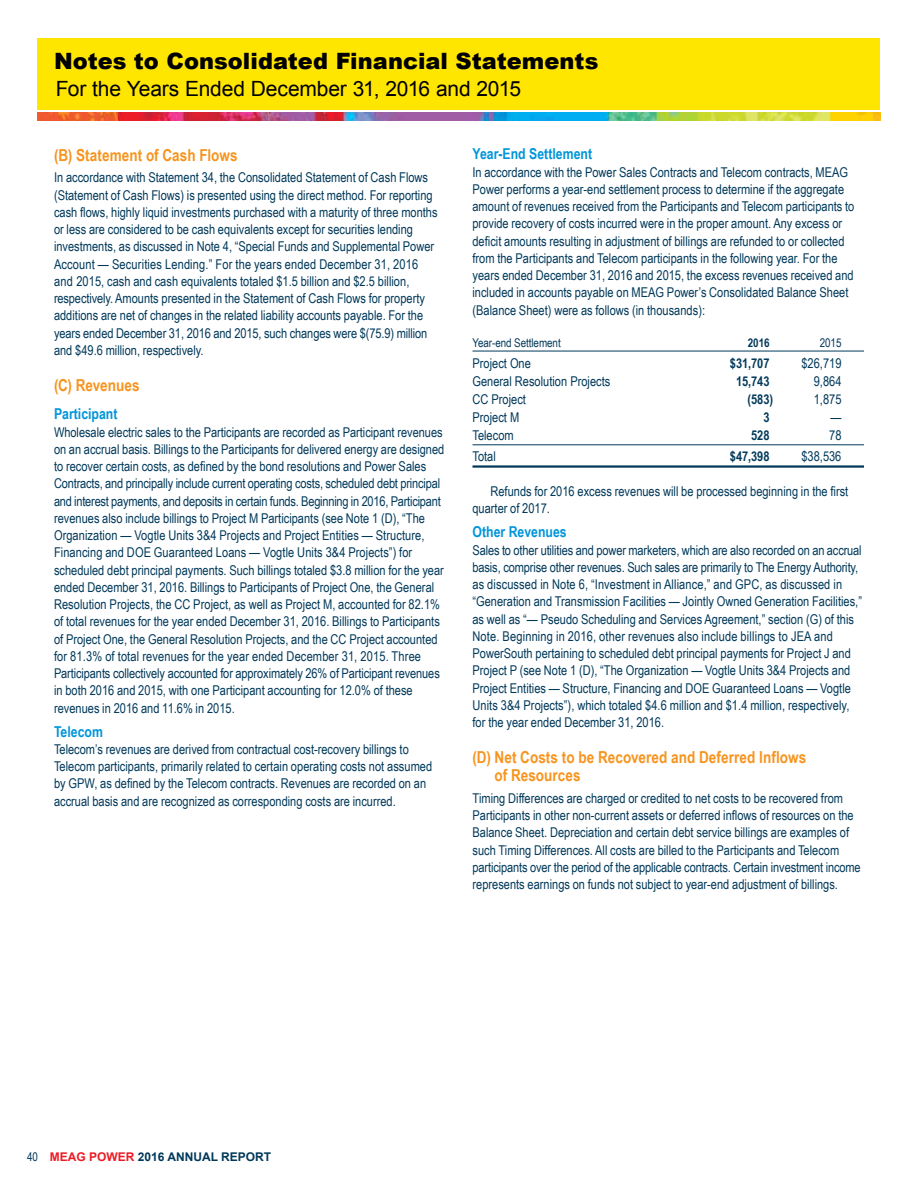
<style>
.page{position:relative;width:918px;height:1188px;background:#fff}
.page>*{position:absolute;margin:0;border:0;box-sizing:border-box;transform-origin:0 0}
.t1{font:900 22.5px "Arial";color:#000}
.t2{font:21px "Arial";letter-spacing:-.01em;color:#000}
.t3{font:700 16.5px/18px "Arial Narrow";letter-spacing:.005em;color:#f7941e}
.t4{font:700 15px "Arial Narrow";color:#0095da}
.t5{font:13.5px/17.2px "Arial Narrow";color:#00395a}
.t6{font:700 13.5px "Arial Narrow";letter-spacing:-.005em;color:#00395a}
.t7{font:700 12px "Arial";color:#00395a}
.t8{font:12px "Arial Narrow";letter-spacing:-.005em;color:#00395a}
.t9{font:700 12px "Arial Narrow";color:#00395a}
.s1{font-family:"Arial Narrow";font-weight:400}
.s2{color:#ed1c25}
</style>
<div class="page">
<img style="left:38px;top:113px;width:842px;height:8px">
<div style="left:38px;top:38px;width:842px;height:72px;background:#ffe600"></div>
<hr style="left:472px;top:351px;width:392px;height:1px;background:#00395a">
<hr style="left:472px;top:444px;width:392px;height:1px;background:#00395a">
<hr style="left:472px;top:465px;width:392px;height:3px;background:#00395a">
<h1 class="t1" style="left:54px;top:45px;width:546px">Notes to Consolidated Financial Statements</h1>
<h2 class="t2" style="left:56px;top:75px;width:467px">For the Years Ended December 31, 2016 and 2015</h2>
<p class="t3" style="left:54px;top:145px;width:185px">(B) Statement of Cash Flows</p>
<p class="t5" style="left:54px;top:168px;width:385px">In accordance with Statement 34, the Consolidated Statement of Cash Flows (Statement of Cash Flows) is presented using the direct method. For reporting cash flows, highly liquid investments purchased with a maturity of three months or less are considered to be cash equivalents except for securities lending investments, as discussed in Note 4, “Special Funds and Supplemental Power Account — Securities Lending.” For the years ended December 31, 2016 and 2015, cash and cash equivalents totaled $1.5 billion and $2.5 billion, respectively. Amounts presented in the Statement of Cash Flows for property additions are net of changes in the related liability accounts payable. For the years ended December 31, 2016 and 2015, such changes were $(75.9) million and $49.6 million, respectively.</p>
<p class="t3" style="left:54px;top:375px;width:87px">(C) Revenues</p>
<p class="t4" style="left:54px;top:403px;width:65px">Participant</p>
<p class="t5" style="left:54px;top:423px;width:392px">Wholesale electric sales to the Participants are recorded as Participant revenues on an accrual basis. Billings to the Participants for delivered energy are designed to recover certain costs, as defined by the bond resolutions and Power Sales Contracts, and principally include current operating costs, scheduled debt principal and interest payments, and deposits in certain funds. Beginning in 2016, Participant revenues also include billings to Project M Participants (see Note 1 (D), “The Organization — Vogtle Units 3&amp;4 Projects and Project Entities — Structure, Financing and DOE Guaranteed Loans — Vogtle Units 3&amp;4 Projects”) for scheduled debt principal payments. Such billings totaled $3.8 million for the year ended December 31, 2016. Billings to Participants of Project One, the General Resolution Projects, the CC Project, as well as Project M, accounted for 82.1% of total revenues for the year ended December 31, 2016. Billings to Participants of Project One, the General Resolution Projects, and the CC Project accounted for 81.3% of total revenues for the year ended December 31, 2015. Three Participants collectively accounted for approximately 26% of Participant revenues in both 2016 and 2015, with one Participant accounting for 12.0% of these revenues in 2016 and 11.6% in 2015.</p>
<p class="t4" style="left:54px;top:720px;width:51px">Telecom</p>
<p class="t5" style="left:54px;top:740px;width:380px">Telecom’s revenues are derived from contractual cost-recovery billings to Telecom participants, primarily related to certain operating costs not assumed by GPW, as defined by the Telecom contracts. Revenues are recorded on an accrual basis and are recognized as corresponding costs are incurred.</p>
<p class="t4" style="left:472px;top:143px;width:121px">Year-End Settlement</p>
<p class="t5" style="left:472px;top:163px;width:383px">In accordance with the Power Sales Contracts and Telecom contracts, MEAG Power performs a year-end settlement process to determine if the aggregate amount of revenues received from the Participants and Telecom participants to provide recovery of costs incurred were in the proper amount. Any excess or deficit amounts resulting in adjustment of billings are refunded to or collected from the Participants and Telecom participants in the following year. For the years ended December 31, 2016 and 2015, the excess revenues received and included in accounts payable on MEAG Power’s Consolidated Balance Sheet (Balance Sheet) were as follows (in thousands):</p>
<p class="t8" style="left:472px;top:334px;width:90px">Year-end Settlement</p>
<p class="t9" style="left:748px;top:334px;width:23px">2016</p>
<p class="t8" style="left:820px;top:334px;width:23px">2015</p>
<p class="t5" style="left:472px;top:354px;width:60px">Project One</p>
<p class="t6" style="left:730px;top:353px;width:41px">$31,707</p>
<p class="t5" style="left:801px;top:354px;width:42px">$26,719</p>
<p class="t5" style="left:472px;top:372px;width:139px">General Resolution Projects</p>
<p class="t6" style="left:736px;top:371px;width:35px">15,743</p>
<p class="t5" style="left:814px;top:372px;width:29px">9,864</p>
<p class="t5" style="left:472px;top:390px;width:55px">CC Project</p>
<p class="t6" style="left:748px;top:389px;width:27px">(583)</p>
<p class="t5" style="left:814px;top:390px;width:29px">1,875</p>
<p class="t5" style="left:472px;top:408px;width:48px">Project M</p>
<p class="t6" style="left:763px;top:407px;width:8px">3</p>
<p class="t5" style="left:830px;top:408px;width:13px">—</p>
<p class="t5" style="left:472px;top:426px;width:43px">Telecom</p>
<p class="t6" style="left:751px;top:425px;width:20px">528</p>
<p class="t5" style="left:829px;top:426px;width:14px">78</p>
<p class="t5" style="left:472px;top:447px;width:25px">Total</p>
<p class="t6" style="left:730px;top:446px;width:41px">$47,398</p>
<p class="t5" style="left:801px;top:447px;width:42px">$38,536</p>
<p class="t5" style="left:472px;top:482px;width:377px;text-indent:18px">Refunds for 2016 excess revenues will be processed beginning in the first quarter of 2017.</p>
<p class="t4" style="left:472px;top:521px;width:96px">Other Revenues</p>
<p class="t5" style="left:472px;top:541px;width:391px">Sales to other utilities and power marketers, which are also recorded on an accrual basis, comprise other revenues. Such sales are primarily to The Energy Authority, as discussed in Note 6, “Investment in Alliance,” and GPC, as discussed in “Generation and Transmission Facilities — Jointly Owned Generation Facilities,” as well as “— Pseudo Scheduling and Services Agreement,” section (G) of this Note. Beginning in 2016, other revenues also include billings to JEA and PowerSouth pertaining to scheduled debt principal payments for Project J and Project P (see Note 1 (D), “The Organization — Vogtle Units 3&amp;4 Projects and Project Entities — Structure, Financing and DOE Guaranteed Loans — Vogtle Units 3&amp;4 Projects”), which totaled $4.6 million and $1.4 million, respectively, for the year ended December 31, 2016.</p>
<p class="t3" style="left:495px;top:748px;width:313px;text-indent:-22px">(D) Net Costs to be Recovered and Deferred Inflows of Resources</p>
<p class="t5" style="left:472px;top:789px;width:390px">Timing Differences are charged or credited to net costs to be recovered from Participants in other non-current assets or deferred inflows of resources on the Balance Sheet. Depreciation and certain debt service billings are examples of such Timing Differences. All costs are billed to the Participants and Telecom participants over the period of the applicable contracts. Certain investment income represents earnings on funds not subject to year-end adjustment of billings.</p>
<p class="t7" style="left:27px;top:1148px;width:246px"><span class="s1">40</span> <span class="s2">MEAG POWER</span> 2016 ANNUAL REPORT</p>
</div>
